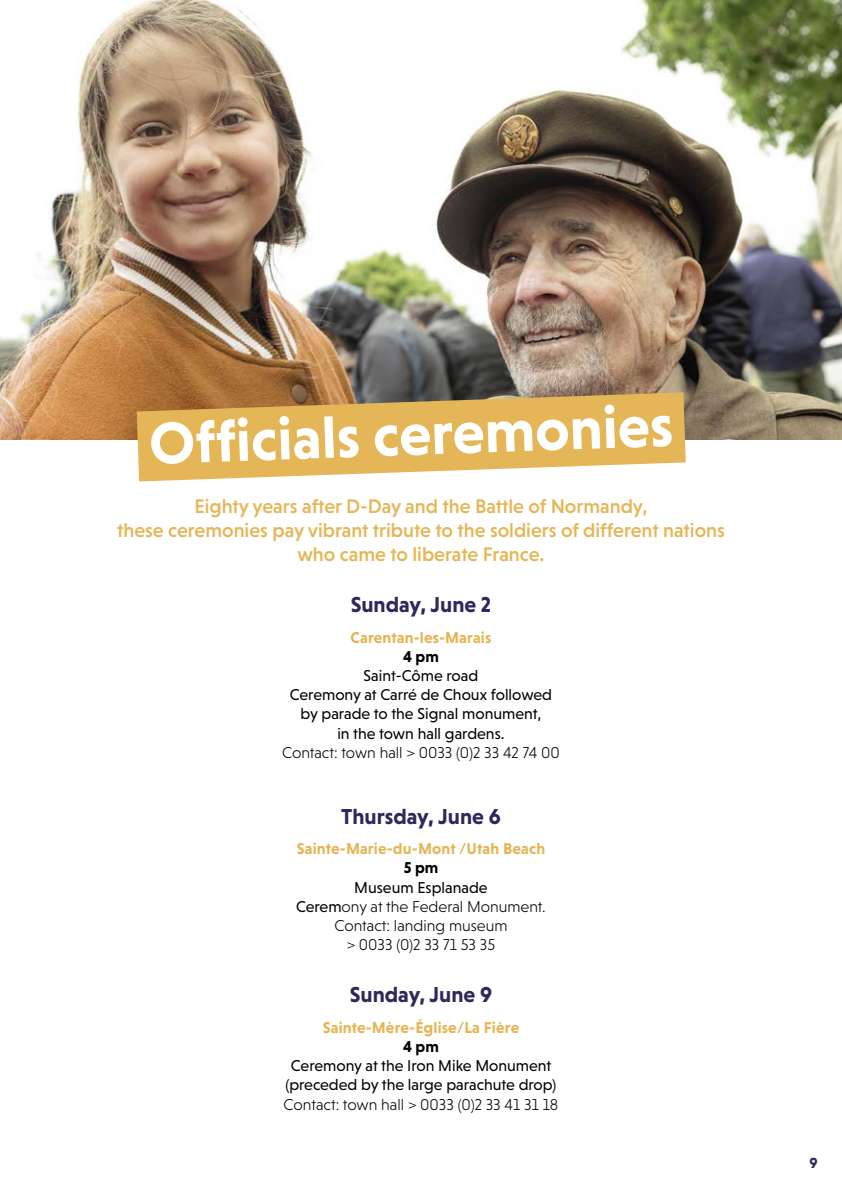
<style>
.page{position:relative;width:842px;height:1191px;background:#fff}
.page>*{position:absolute;margin:0;border:0;box-sizing:border-box;transform-origin:0 0}
.t1{font:700 60px "Niveau Grotesk";color:#fff}
.t2{font:700 22px "Niveau Grotesk";color:#30275a}
.t3{font:500 20px/24px "Niveau Grotesk";color:#e5b657;text-align:center}
.t4{font:16px/19.2px "Niveau Grotesk";color:#000;text-align:center}
.t5{font:300 16px/19.2px "Niveau Grotesk";color:#000;text-align:center}
.t6{font:700 16px "Niveau Grotesk";letter-spacing:.01em;color:#e5b657}
.t7{font:700 16px "Niveau Grotesk";color:#000}
.t8{font:700 15px "Niveau Grotesk";color:#30275a}
.s1{font-weight:400}
</style>
<div class="page">
<img style="left:0;top:0;width:842px;height:439px">
<svg style="left:66px;top:355px;width:691px;height:127px;background:#c5a26a"></svg>
<h1 class="t1" style="left:148px;top:409px;width:526px;rotate:-2deg">Offi cials ceremonies</h1>
<p class="t3" style="left:117px;top:494px;width:609px">Eighty years after D-Day and the Battle of Normandy,<br>these ceremonies pay vibrant tribute to the soldiers of different nations who came to liberate France.</p>
<h2 class="t2" style="left:351px;top:592px;width:142px">Sunday, June 2</h2>
<p class="t6" style="left:351px;top:628px;width:142px">Carentan-les-Marais</p>
<p class="t7" style="left:403px;top:647px;width:37px">4 pm</p>
<p class="t4" style="left:290px;top:666px;width:264px">Saint-Côme road<br>Ceremony at Carré de Choux followed by parade to the Signal monument,<br>in the town hall gardens.</p>
<p class="t5" style="left:282px;top:742px;width:279px">Contact: town hall &gt; 0033 (0)2 33 42 74 00</p>
<h2 class="t2" style="left:341px;top:803px;width:161px">Thursday, June 6</h2>
<p class="t6" style="left:297px;top:839px;width:250px">Sainte-Marie-du-Mont /Utah Beach</p>
<p class="t7" style="left:404px;top:858px;width:36px">5 pm</p>
<p class="t5" style="left:296px;top:877px;width:251px"><span class="s1">Museum Esplanade<br>Cerem</span>ony at the Federal Monument.<br>Contact: landing museum<br>&gt; 0033 (0)2 33 71 53 35</p>
<h2 class="t2" style="left:350px;top:982px;width:144px">Sunday, June 9</h2>
<p class="t6" style="left:323px;top:1018px;width:198px">Sainte-Mère-Église/La Fière</p>
<p class="t7" style="left:403px;top:1037px;width:37px">4 pm</p>
<p class="t4" style="left:286px;top:1056px;width:272px">Ceremony at the Iron Mike Monument (preceded by the large parachute drop)</p>
<p class="t5" style="left:284px;top:1094px;width:276px">Contact: town hall &gt; 0033 (0)2 33 41 31 18</p>
<p class="t8" style="left:809px;top:1154px;width:10px">9</p>
</div>
